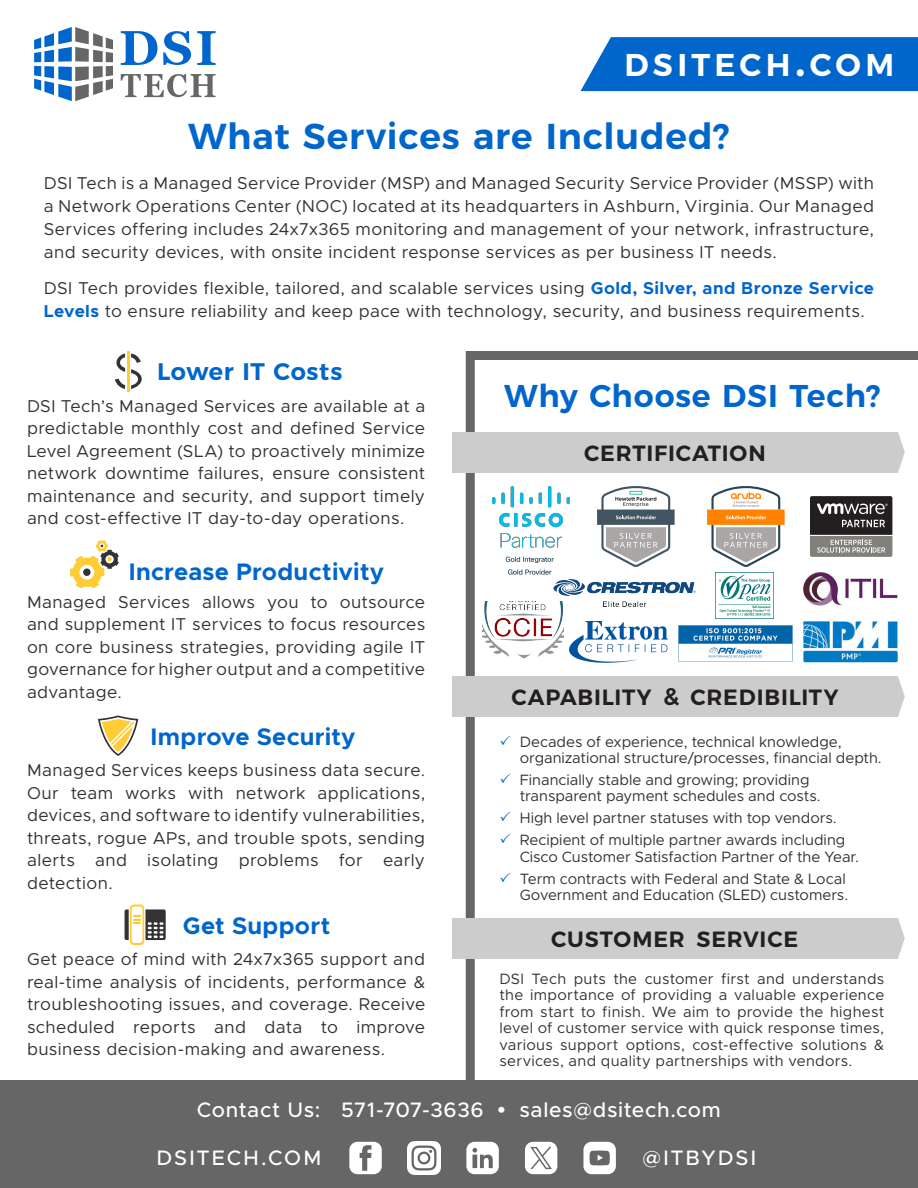
<style>
.page{position:relative;width:918px;height:1188px;background:#fff}
.page>*{position:absolute;margin:0;border:0;box-sizing:border-box;transform-origin:0 0}
.Heading_2{font:600 36px "Montserrat";letter-spacing:.025em;color:#06c}
.Heading_2-2{font:600 31.5px "Montserrat";letter-spacing:.025em;color:#06c}
.t1{font:600 31.5px "Montserrat";letter-spacing:.135em;color:#fff}
.Heading_2_Page_2{font:700 24px "Metropolis";letter-spacing:.01em;color:#06c}
.Heading_1{font:600 24px "Montserrat";letter-spacing:.02em;color:#06c}
.Heading_3{font:600 22.05px "Montserrat";letter-spacing:.035em;color:#231f20}
.t2{font:500 21px "Metropolis";letter-spacing:.035em;color:#fff}
.t3{font:500 21px "Metropolis";letter-spacing:.09em;color:#fff}
.t4{font:500 21px "Metropolis";letter-spacing:.085em;color:#fff}
.t5{font:17.25px/22.5px "Metropolis";letter-spacing:.02em;color:#333;text-align:justify}
.Small_Text{font:15px/16.5px "Metropolis";color:#333}
.s1{font-size:45px}
.s2{font-weight:700;color:#06c}
.s3{font-size:24px}
.s4{color:#06c}
.s5{font-family:"Arial";font-weight:700}
</style>
<div class="page">
<svg style="left:466px;top:351px;width:452px;height:729px"></svg>
<div style="left:453px;top:918px;width:445px;height:40px;background:#ccc"></div>
<svg style="left:898px;top:918px;width:7px;height:40px"></svg>
<div style="left:453px;top:676px;width:445px;height:41px;background:#ccc"></div>
<svg style="left:898px;top:676px;width:7px;height:41px"></svg>
<div style="left:453px;top:432px;width:445px;height:40px;background:#ccc"></div>
<svg style="left:898px;top:432px;width:7px;height:40px"></svg>
<img style="left:483px;top:602px;width:81px;height:57px">
<img style="left:803px;top:572px;width:95px;height:34px">
<img style="left:803px;top:621px;width:95px;height:41px">
<svg style="left:597px;top:486px;width:78px;height:81px"></svg>
<svg style="left:707px;top:486px;width:78px;height:81px"></svg>
<img style="left:493px;top:486px;width:77px;height:89px">
<svg style="left:810px;top:496px;width:82px;height:61px;background:#62605f"></svg>
<img style="left:677px;top:625px;width:116px;height:37px">
<img style="left:716px;top:573px;width:58px;height:46px">
<img style="left:554px;top:579px;width:141px;height:28px">
<img style="left:569px;top:622px;width:98px;height:40px">
<svg style="left:125px;top:905px;width:41px;height:40px"></svg>
<svg style="left:98px;top:716px;width:40px;height:40px"></svg>
<svg style="left:70px;top:540px;width:49px;height:47px"></svg>
<hr style="left:127px;top:351px;width:3px;height:41px;background:#fc3">
<svg style="left:115px;top:379px;width:10px;height:10px"></svg>
<svg style="left:116px;top:354px;width:9px;height:18px"></svg>
<svg style="left:131px;top:354px;width:10px;height:9px"></svg>
<svg style="left:131px;top:369px;width:11px;height:20px"></svg>
<div style="left:0;top:1080px;width:918px;height:108px;background:#666"></div>
<svg style="left:583px;top:1142px;width:33px;height:32px"></svg>
<svg style="left:525px;top:1142px;width:32px;height:32px"></svg>
<svg style="left:466px;top:1142px;width:33px;height:32px"></svg>
<img style="left:408px;top:1142px;width:32px;height:32px">
<svg style="left:349px;top:1142px;width:33px;height:32px"></svg>
<div style="left:581px;top:37px;width:337px;height:54px;background:#06c"></div>
<svg style="left:121px;top:74px;width:95px;height:23px"></svg>
<svg style="left:197px;top:31px;width:19px;height:34px"></svg>
<svg style="left:163px;top:31px;width:28px;height:34px"></svg>
<svg style="left:121px;top:31px;width:36px;height:34px"></svg>
<svg style="left:34px;top:27px;width:79px;height:74px"></svg>
<h2 class="t1" style="left:624px;top:39px;width:272px">DSITECH<span class="s1">.</span>COM</h2>
<p class="Heading_2" style="left:188px;top:107px;width:543px">What Services are Included?</p>
<p class="t5" style="left:44px;top:172px;width:832px;line-height:23px">DSI Tech is a Managed Service Provider (MSP) and Managed Security Service Provider (MSSP) with a Network Operations Center (NOC) located at its headquarters in Ashburn, Virginia. Our Managed Services offering includes 24x7x365 monitoring and management of your network, infrastructure, and security devices, with onsite incident response services as per business IT needs.</p>
<p class="t5" style="left:44px;top:277px;width:832px;line-height:23px">DSI Tech provides flexible, tailored, and scalable services using <span class="s2">Gold, Silver, and Bronze Service<br>Levels</span> to ensure reliability and keep pace with technology, security, and business requirements.</p>
<p class="Heading_1" style="left:157px;top:352px;width:187px">Lower IT Costs</p>
<p class="t5" style="left:27px;top:395px;width:400px">DSI Tech’s Managed Services are available at a predictable monthly cost and defined Service Level Agreement (SLA) to proactively minimize network downtime failures, ensure consistent maintenance and security, and support timely and cost-effective IT day-to-day operations.</p>
<p class="Heading_2_Page_2" style="left:129px;top:556px;width:257px">Increase Productivity</p>
<p class="t5" style="left:27px;top:591px;width:400px">Managed Services allows you to outsource and supplement IT services to focus resources on core business strategies, providing agile IT governance for higher output and a competitive advantage.</p>
<p class="Heading_2_Page_2" style="left:151px;top:722px;width:207px">Improve Security</p>
<p class="t5" style="left:27px;top:759px;width:400px">Managed Services keeps business data secure.<br>Our team works with network applications, devices, and software to identify vulnerabilities, threats, rogue APs, and trouble spots, sending alerts and isolating problems for early detection.</p>
<p class="Heading_2_Page_2" style="left:183px;top:911px;width:149px">Get Support</p>
<p class="t5" style="left:27px;top:948px;width:400px">Get peace of mind with 24x7x365 support and real-time analysis of incidents, performance &amp; troubleshooting issues, and coverage. Receive scheduled reports and data to improve business decision-making and awareness.</p>
<p class="Heading_2-2" style="left:504px;top:370px;width:378px">Why Choose DSI Tech?</p>
<p class="Heading_3" style="left:584px;top:435px;width:183px">CERTIFICATION</p>
<p class="Heading_3" style="left:512px;top:680px;width:328px">CAPABILITY <span class="s3">&amp;</span> CREDIBILITY</p>
<p class="Small_Text" style="left:520px;top:733px;width:364px;text-indent:-20px"><span class="s4">✓</span> Decades of experience, technical knowledge, organizational structure/processes, financial depth.</p>
<p class="Small_Text" style="left:520px;top:772px;width:302px;text-indent:-20px"><span class="s4">✓</span> Financially stable and growing; providing transparent payment schedules and costs.</p>
<p class="Small_Text" style="left:500px;top:810px;width:339px"><span class="s4">✓</span> High level partner statuses with top vendors.</p>
<p class="Small_Text" style="left:520px;top:832px;width:341px;text-indent:-20px"><span class="s4">✓</span> Recipient of multiple partner awards including<br>Cisco Customer Satisfaction Partner of the Year.</p>
<p class="Small_Text" style="left:500px;top:870px;width:350px;text-align:right"><span class="s4">✓</span> Term contracts with Federal and State &amp; Local<br>Government and Education (SLED) customers.</p>
<p class="Heading_3" style="left:551px;top:921px;width:248px">CUSTOMER SERVICE</p>
<p class="Small_Text" style="left:500px;top:971px;width:386px;text-align:justify">DSI Tech puts the customer first and understands the importance of providing a valuable experience from start to finish. We aim to provide the highest level of customer service with quick response times, various support options, cost-effective solutions &amp; services, and quality partnerships with vendors.</p>
<p class="t2" style="left:197px;top:1097px;width:526px">Contact Us: 571-707-3636 <span class="s5">•</span> sales@dsitech.com</p>
<p class="t3" style="left:156px;top:1144px;width:167px">DSITECH.COM</p>
<p class="t4" style="left:643px;top:1144px;width:115px">@ITBYDSI</p>
</div>
